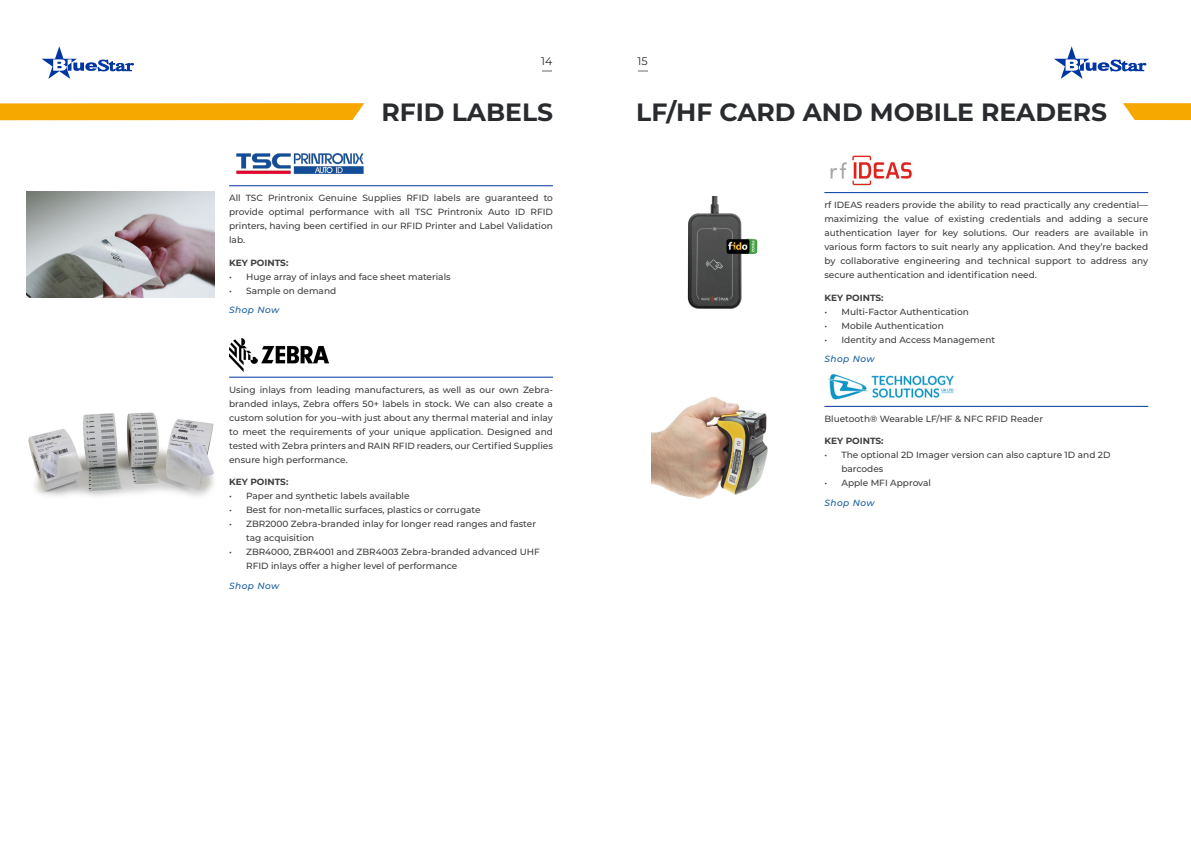
<style>
.page{position:relative;width:1191px;height:842px;background:#fff}
.page>*{position:absolute;margin:0;border:0;box-sizing:border-box;transform-origin:0 0}
.Headline{font:700 25px "Montserrat";color:#292b2f}
.t1{font:11px "Montserrat";color:#292b2f}
.Paragraph{font:500 9px/14px "Montserrat";color:#3e3e3f;text-align:justify}
.KeyPoints{font:700 9px "Montserrat";color:#3e3e3f}
.Websites{font:italic 500 9px "Montserrat";letter-spacing:.05em;color:#175d9e}
</style>
<div class="page">
<svg style="left:42px;top:46px;width:92px;height:33px"></svg>
<svg style="left:1054px;top:46px;width:92px;height:33px"></svg>
<svg style="left:638px;top:70px;width:9px;height:2px"></svg>
<svg style="left:542px;top:70px;width:10px;height:2px"></svg>
<hr style="left:824px;top:192px;width:324px;height:1px;background:#0036a0">
<hr style="left:824px;top:406px;width:324px;height:1px;background:#0036a0">
<img style="left:830px;top:155px;width:82px;height:31px">
<img style="left:828px;top:374px;width:126px;height:26px">
<svg style="left:1123px;top:103px;width:68px;height:17px"></svg>
<img style="left:28px;top:412px;width:186px;height:85px">
<img style="left:651px;top:397px;width:117px;height:102px">
<img style="left:687px;top:197px;width:71px;height:112px">
<img style="left:26px;top:191px;width:189px;height:106px">
<svg style="left:0;top:103px;width:364px;height:17px;background:#f6aa08"></svg>
<hr style="left:229px;top:185px;width:324px;height:1px;background:#0036a0">
<hr style="left:229px;top:377px;width:324px;height:1px;background:#0036a0">
<img style="left:236px;top:153px;width:128px;height:21px">
<img style="left:229px;top:339px;width:100px;height:32px">
<p class="t1" style="left:541px;top:53px;width:13px">14</p>
<p class="t1" style="left:637px;top:53px;width:12px">15</p>
<p class="Headline" style="left:381px;top:94px;width:173px">RFID LABELS</p>
<p class="Headline" style="left:636px;top:94px;width:472px">LF/HF CARD AND MOBILE READERS</p>
<p class="Paragraph" style="left:229px;top:191px;width:325px">All TSC Printronix Genuine Supplies RFID labels are guaranteed to provide optimal performance with all TSC Printronix Auto ID RFID printers, having been certified in our RFID Printer and Label Validation lab.</p>
<p class="KeyPoints" style="left:229px;top:256px;width:61px">KEY POINTS:</p>
<p class="Paragraph" style="left:229px;top:269px;width:223px">• Huge array of inlays and face sheet materials</p>
<p class="Paragraph" style="left:229px;top:283px;width:109px">• Sample on demand</p>
<p class="Websites" style="left:229px;top:304px;width:52px">Shop Now</p>
<p class="Paragraph" style="left:229px;top:382px;width:325px">Using inlays from leading manufacturers, as well as our own Zebra&shy;branded inlays, Zebra offers 50+ labels in stock. We can also create a custom solution for you–with just about any thermal material and inlay to meet the requirements of your unique application. Designed and tested with Zebra printers and RAIN RFID readers, our Certified Supplies ensure high performance.</p>
<p class="KeyPoints" style="left:229px;top:475px;width:61px">KEY POINTS:</p>
<p class="Paragraph" style="left:229px;top:489px;width:182px">• Paper and synthetic labels available</p>
<p class="Paragraph" style="left:229px;top:503px;width:253px">• Best for non-metallic surfaces, plastics or corrugate</p>
<p class="Paragraph" style="left:246px;top:517px;width:291px;text-indent:-17px">• ZBR2000 Zebra-branded inlay for longer read ranges and faster tag acquisition</p>
<p class="Paragraph" style="left:246px;top:545px;width:295px;text-indent:-17px">• ZBR4000, ZBR4001 and ZBR4003 Zebra-branded advanced UHF<br>RFID inlays offer a higher level of performance</p>
<p class="Websites" style="left:229px;top:579px;width:52px">Shop Now</p>
<p class="Paragraph" style="left:824px;top:198px;width:325px">rf IDEAS readers provide the ability to read practically any credential— maximizing the value of existing credentials and adding a secure authentication layer for key solutions. Our readers are available in various form factors to suit nearly any application. And they’re backed by collaborative engineering and technical support to address any secure authentication and identification need.</p>
<p class="KeyPoints" style="left:824px;top:291px;width:61px">KEY POINTS:</p>
<p class="Paragraph" style="left:824px;top:304px;width:146px">• Multi-Factor Authentication</p>
<p class="Paragraph" style="left:824px;top:318px;width:121px">• Mobile Authentication</p>
<p class="Paragraph" style="left:824px;top:332px;width:172px">• Identity and Access Management</p>
<p class="Websites" style="left:824px;top:353px;width:52px">Shop Now</p>
<p class="Paragraph" style="left:824px;top:411px;width:220px">Bluetooth® Wearable LF/HF &amp; NFC RFID Reader</p>
<p class="KeyPoints" style="left:824px;top:435px;width:61px">KEY POINTS:</p>
<p class="Paragraph" style="left:841px;top:448px;width:271px;text-indent:-17px">• The optional 2D Imager version can also capture 1D and 2D barcodes</p>
<p class="Paragraph" style="left:824px;top:476px;width:108px">• Apple MFI Approval</p>
<p class="Websites" style="left:824px;top:496px;width:52px">Shop Now</p>
</div>
